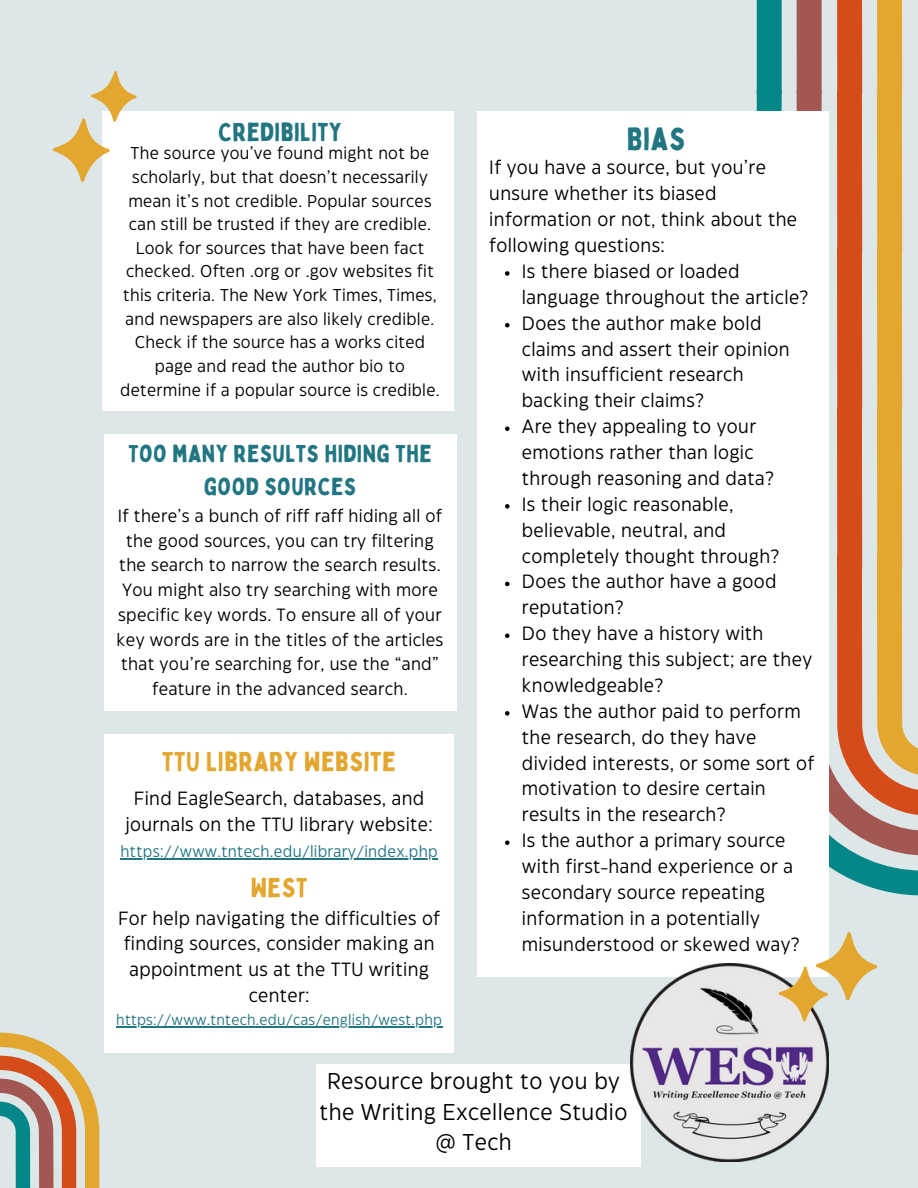
<style>
.page{position:relative;width:918px;height:1188px;background:#dde7e8}
.page>*{position:absolute;margin:0;border:0;box-sizing:border-box;transform-origin:0 0}
.t1{font:31.5px "Bobby Jones";color:#217682}
.t2{font:26.85px "Bobby Jones";letter-spacing:.02em;color:#e3a72f}
.t3{font:25.5px "Bobby Jones";letter-spacing:.02em;color:#217682}
.t4{font:24px/32.7px "Bobby Jones";letter-spacing:.02em;color:#217682;text-align:center}
.t5{font:22.8px/30.5px "Eastman Grotesque";letter-spacing:.02em;color:#000;text-align:center}
.t6{font:19.2px/25.8px "Eastman Grotesque";letter-spacing:.02em;color:#000}
.t7{font:19.05px/25.8px "Eastman Grotesque";letter-spacing:.02em;color:#000;text-align:center}
.t8{font:17.7px/24.8px "Eastman Grotesque";letter-spacing:.02em;color:#000;text-align:center}
.t9{font:17.1px/23.7px "Eastman Grotesque";letter-spacing:.02em;color:#000;text-align:center}
.t10{font:16.05px "Eastman Grotesque";letter-spacing:.02em;color:#217682}
.t11{font:15px "Eastman Grotesque";letter-spacing:.02em;color:#217682}
</style>
<div class="page">
<svg style="left:0;top:1032px;width:99px;height:156px"></svg>
<div style="left:102px;top:111px;width:352px;height:299px;background:#fff"></div>
<div style="left:104px;top:434px;width:352px;height:277px;background:#fff"></div>
<svg style="left:52px;top:71px;width:85px;height:111px"></svg>
<div style="left:104px;top:734px;width:350px;height:319px;background:#fff"></div>
<div style="left:477px;top:111px;width:351px;height:865px;background:#fff"></div>
<svg style="left:505px;top:271px;width:5px;height:5px"></svg>
<svg style="left:505px;top:323px;width:5px;height:4px"></svg>
<svg style="left:505px;top:426px;width:5px;height:5px"></svg>
<svg style="left:505px;top:504px;width:5px;height:5px"></svg>
<svg style="left:505px;top:582px;width:5px;height:4px"></svg>
<svg style="left:505px;top:633px;width:5px;height:5px"></svg>
<svg style="left:505px;top:711px;width:5px;height:5px"></svg>
<svg style="left:505px;top:840px;width:5px;height:5px"></svg>
<hr style="left:121px;top:858px;width:317px;height:2px;background:#217682">
<hr style="left:116px;top:1026px;width:326px;height:1px;background:#217682">
<div style="left:316px;top:1064px;width:325px;height:103px;background:#fff"></div>
<img style="left:630px;top:964px;width:198px;height:198px">
<svg style="left:757px;top:0;width:161px;height:1053px"></svg>
<h6 class="t3" style="left:218px;top:116px;width:125px">CREDIBILITY</h6>
<h1 class="t9" style="left:120px;top:143px;width:321px">The source you’ve found might not be scholarly, but that doesn’t necessarily mean it’s not credible. Popular sources can still be trusted if they are credible.<br>Look for sources that have been fact checked. Often .org or .gov websites fit this criteria. The New York Times, Times, and newspapers are also likely credible.<br>Check if the source has a works cited page and read the author bio to determine if a popular source is credible.</h1>
<p class="t4" style="left:128px;top:437px;width:305px">TOO MANY RESULTS HIDING THE<br>GOOD SOURCES</p>
<h5 class="t8" style="left:117px;top:504px;width:328px">If there’s a bunch of riff raff hiding all of the good sources, you can try filtering the search to narrow the search results.<br>You might also try searching with more specific key words. To ensure all of your key words are in the titles of the articles that you’re searching for, use the “and” feature in the advanced search.</h5>
<p class="t2" style="left:162px;top:745px;width:235px">TTU LIBRARY WEBSITE</p>
<p class="t7" style="left:125px;top:787px;width:309px">Find EagleSearch, databases, and journals on the TTU library website:</p>
<p class="t10" style="left:121px;top:845px;width:318px">https://www.tntech.edu/library/index.php</p>
<p class="t2" style="left:251px;top:870px;width:58px">WEST</p>
<p class="t7" style="left:118px;top:906px;width:323px">For help navigating the difficulties of finding sources, consider making an appointment us at the TTU writing center:</p>
<p class="t11" style="left:116px;top:1014px;width:327px">https://www.tntech.edu/cas/english/west.php</p>
<p class="t1" style="left:627px;top:119px;width:60px">BIAS</p>
<p class="t6" style="left:489px;top:156px;width:309px">If you have a source, but you’re unsure whether its biased information or not, think about the following questions:</p>
<p class="t6" style="left:522px;top:260px;width:287px">Is there biased or loaded language throughout the article?</p>
<p class="t6" style="left:522px;top:311px;width:269px">Does the author make bold claims and assert their opinion with insufficient research backing their claims?</p>
<p class="t6" style="left:522px;top:415px;width:253px">Are they appealing to your emotions rather than logic through reasoning and data?</p>
<p class="t6" style="left:522px;top:492px;width:258px">Is their logic reasonable, believable, neutral, and completely thought through?</p>
<p class="t6" style="left:522px;top:570px;width:256px">Does the author have a good reputation?</p>
<p class="t6" style="left:522px;top:622px;width:292px">Do they have a history with researching this subject; are they knowledgeable?</p>
<p class="t6" style="left:522px;top:699px;width:294px">Was the author paid to perform the research, do they have divided interests, or some sort of motivation to desire certain results in the research?</p>
<h3 class="t6" style="left:522px;top:829px;width:279px">Is the author a primary source with first-hand experience or a secondary source repeating information in a potentially misunderstood or skewed way?</h3>
<p class="t5" style="left:320px;top:1067px;width:309px">Resource brought to you by the Writing Excellence Studio @ Tech</p>
</div>
